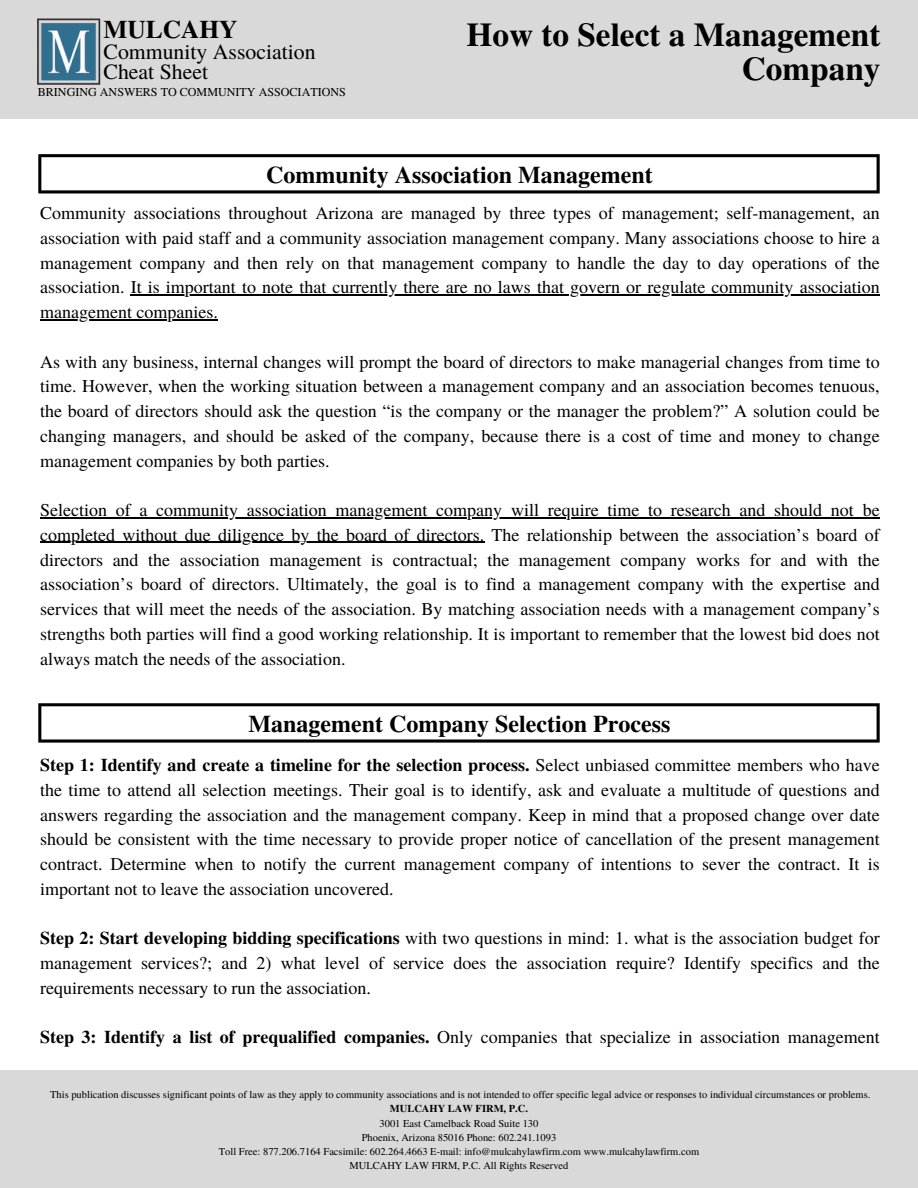
<style>
.page{position:relative;width:918px;height:1188px;background:#fff}
.page>*{position:absolute;margin:0;border:0;box-sizing:border-box;transform-origin:0 0}
.t1{font:700 33.3px/33.8px "Te X Gyre Termes";color:#000;text-align:right}
.t2{font:700 25.35px "Te X Gyre Termes";color:#000}
.t3{font:700 24px "Te X Gyre Termes";color:#000}
.t4{font:21.75px/20.9px "Te X Gyre Termes";color:#000}
.t5{font:18px/24.8px "Te X Gyre Termes";color:#000;text-align:justify}
.t6{font:12.15px "Te X Gyre Termes";color:#000}
.t7{font:10.5px "Te X Gyre Termes";color:#000}
.t8{font:700 10.5px "Te X Gyre Termes";color:#000}
.s1{font-weight:700}
</style>
<div class="page">
<div style="left:0;top:1070px;width:918px;height:118px;background:#d9d9d9"></div>
<svg style="left:38px;top:154px;width:842px;height:39px"></svg>
<div style="left:0;top:0;width:918px;height:119px;background:#d9d9d9"></div>
<img style="left:38px;top:19px;width:63px;height:66px">
<hr style="left:131px;top:294px;width:749px;height:2px;background:#000">
<hr style="left:40px;top:319px;width:178px;height:1px;background:#000">
<hr style="left:40px;top:517px;width:840px;height:1px;background:#000">
<hr style="left:40px;top:542px;width:444px;height:1px;background:#000">
<svg style="left:38px;top:703px;width:842px;height:40px"></svg>
<p class="t2" style="left:103px;top:9px;width:135px">MULCAHY</p>
<p class="t4" style="left:103px;top:40px;width:214px">Community Association<br>Cheat Sheet</p>
<p class="t6" style="left:38px;top:83px;width:310px">BRINGING ANSWERS TO COMMUNITY ASSOCIATIONS</p>
<p class="t1" style="left:467px;top:16px;width:416px">How to Select a Management<br>Company</p>
<p class="t3" style="left:266px;top:156px;width:388px">Community Association Management</p>
<h3 class="t5" style="left:40px;top:200px;width:841px">Community associations throughout Arizona are managed by three types of management; self-management, an association with paid staff and a community association management company. Many associations choose to hire a management company and then rely on that management company to handle the day to day operations of the association. It is important to note that currently there are no laws that govern or regulate community association</h3>
<h1 class="t5" style="left:40px;top:299px;width:179px">management companies.</h1>
<h1 class="t5" style="left:40px;top:348px;width:841px">As with any business, internal changes will prompt the board of directors to make managerial changes from time to time. However, when the working situation between a management company and an association becomes tenuous, the board of directors should ask the question “is the company or the manager the problem?” A solution could be changing managers, and should be asked of the company, because there is a cost of time and money to change management companies by both parties.</h1>
<h2 class="t5" style="left:40px;top:497px;width:841px">Selection of a community association management company will require time to research and should not be</h2>
<h4 class="t5" style="left:40px;top:521px;width:841px">completed without due diligence by the board of directors. The relationship between the association’s board of directors and the association management is contractual; the management company works for and with the association’s board of directors. Ultimately, the goal is to find a management company with the expertise and services that will meet the needs of the association. By matching association needs with a management company’s strengths both parties will find a good working relationship. It is important to remember that the lowest bid does not always match the needs of the association.</h4>
<h4 class="t3" style="left:249px;top:705px;width:423px">Management Company Selection Process</h4>
<p class="t5" style="left:40px;top:752px;width:841px"><span class="s1">Step 1: Identify and create a timeline for the selection process.</span> Select unbiased committee members who have the time to attend all selection meetings. Their goal is to identify, ask and evaluate a multitude of questions and answers regarding the association and the management company. Keep in mind that a proposed change over date should be consistent with the time necessary to provide proper notice of cancellation of the present management contract. Determine when to notify the current management company of intentions to sever the contract. It is important not to leave the association uncovered.</p>
<p class="t5" style="left:40px;top:925px;width:841px"><span class="s1">Step 2: Start developing bidding specifications</span> with two questions in mind: 1. what is the association budget for management services?; and 2) what level of service does the association require? Identify specifics and the requirements necessary to run the association.</p>
<p class="t5" style="left:40px;top:1024px;width:841px"><span class="s1">Step 3: Identify a list of prequalified companies.</span> Only companies that specialize in association management</p>
<h4 class="t7" style="left:50px;top:1087px;width:822px">This publication discusses significant points of law as they apply to community associations and is not intended to offer specific legal advice or responses to individual circumstances or problems.</h4>
<h2 class="t8" style="left:390px;top:1100px;width:140px">MULCAHY LAW FIRM, P.C.</h2>
<h4 class="t7" style="left:380px;top:1115px;width:160px">3001 East Camelback Road Suite 130</h4>
<h4 class="t7" style="left:362px;top:1129px;width:196px">Phoenix, Arizona 85016 Phone: 602.241.1093</h4>
<h4 class="t7" style="left:219px;top:1143px;width:482px">Toll Free: 877.206.7164 Facsimile: 602.264.4663 E-mail: info@mulcahylawfirm.com www.mulcahylawfirm.com</h4>
<p class="t7" style="left:349px;top:1157px;width:221px">MULCAHY LAW FIRM, P.C. All Rights Reserved</p>
</div>
